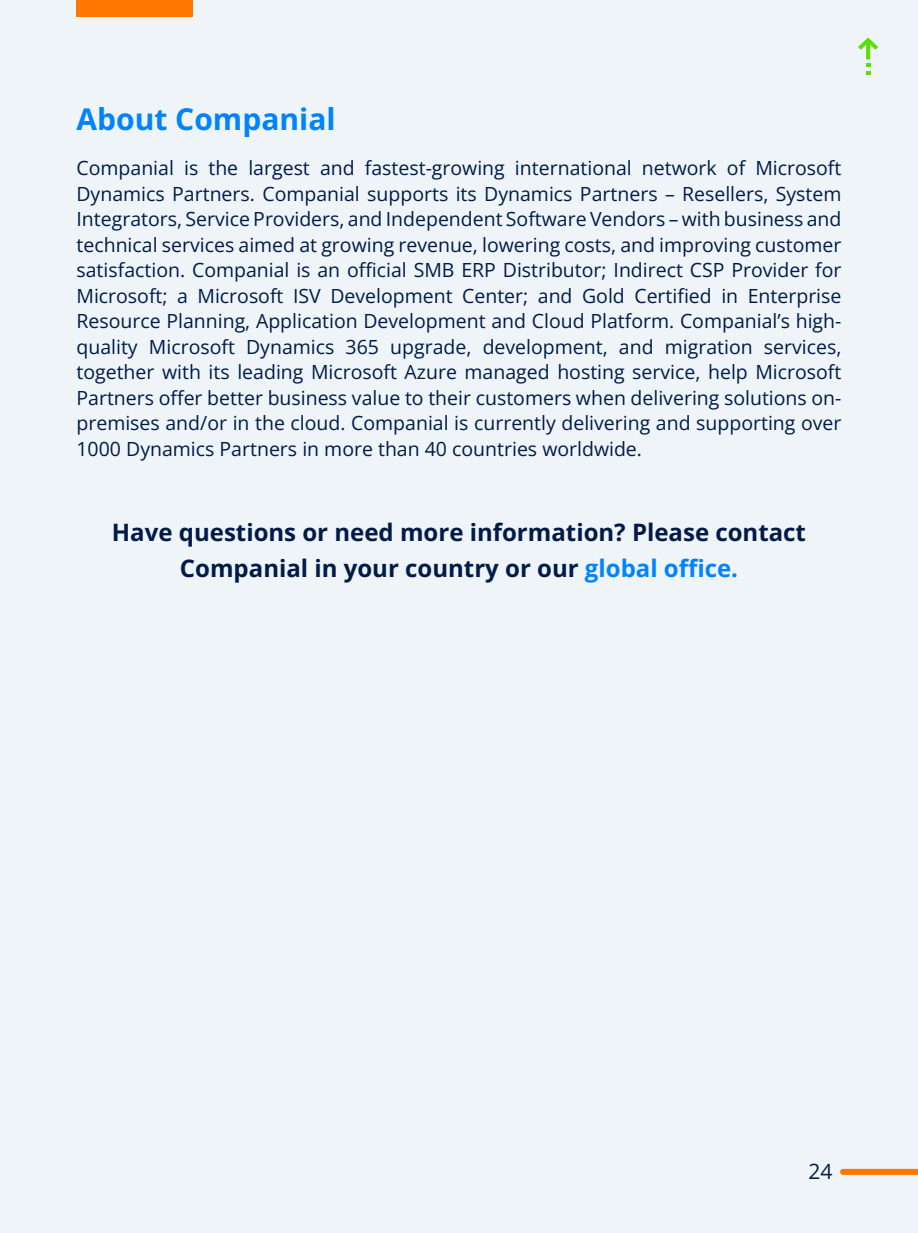
<style>
.page{position:relative;width:918px;height:1233px;background:#eff4f9}
.page>*{position:absolute;margin:0;border:0;box-sizing:border-box;transform-origin:0 0}
.t1{font:700 30px "Open Sans";color:#0083ff}
.t2{font:700 24px/36px "Open Sans";color:#001b47;text-align:center}
.t3{font:21px "Open Sans";color:#001b47}
.t4{font:19.5px/25.5px "Open Sans";color:#001b47;text-align:justify}
.s1{color:#0083ff}
</style>
<div class="page">
<div style="left:76px;top:0;width:117px;height:16px;background:#ff7600"></div>
<div style="left:843px;top:1169px;width:75px;height:6px;background:#ff7600"></div>
<svg style="left:858px;top:38px;width:20px;height:37px"></svg>
<h1 class="t1" style="left:76px;top:98px;width:261px">About Companial</h1>
<p class="t4" style="left:76px;top:155px;width:767px">Companial is the largest and fastest-growing international network of Microsoft Dynamics Partners. Companial supports its Dynamics Partners – Resellers, System Integrators, Service Providers, and Independent Software Vendors – with business and technical services aimed at growing revenue, lowering costs, and improving customer satisfaction. Companial is an official SMB ERP Distributor; Indirect CSP Provider for Microsoft; a Microsoft ISV Development Center; and Gold Certified in Enterprise Resource Planning, Application Development and Cloud Platform. Companial’s high&shy;quality Microsoft Dynamics 365 upgrade, development, and migration services, together with its leading Microsoft Azure managed hosting service, help Microsoft Partners offer better business value to their customers when delivering solutions on&shy;premises and/or in the cloud. Companial is currently delivering and supporting over 1000 Dynamics Partners in more than 40 countries worldwide.</p>
<p class="t2" style="left:112px;top:514px;width:696px">Have questions or need more information? Please contact<br>Companial in your country or our <span class="s1">global office.</span></p>
<p class="t3" style="left:808px;top:1157px;width:26px">24</p>
</div>
